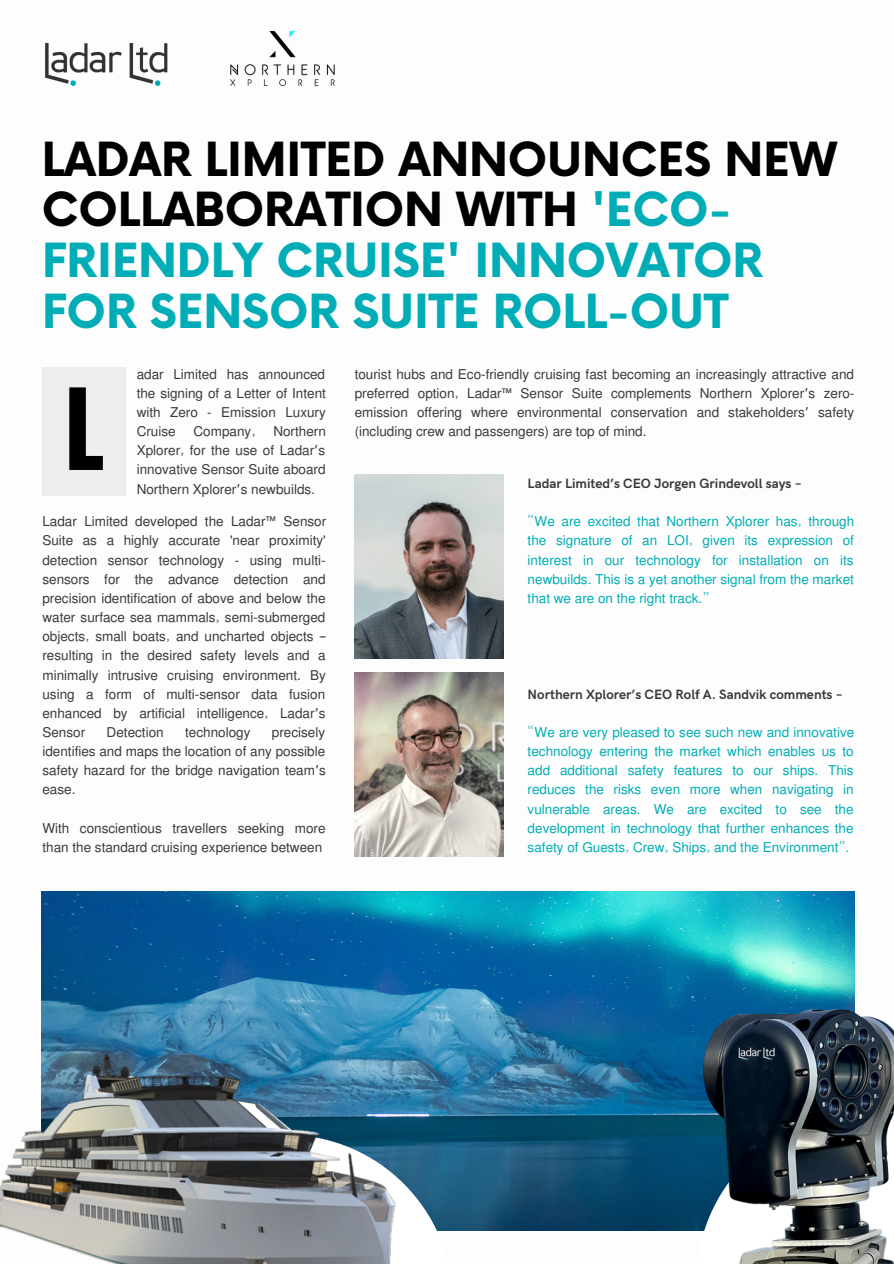
<style>
.page{position:relative;width:894px;height:1264px;background:#fff}
.page>*{position:absolute;margin:0;border:0;box-sizing:border-box;transform-origin:0 0}
.t1{font:96.15px "Anton";color:#000}
.t2{font:700 45.75px/50.7px "Now";letter-spacing:-.005em;color:#00adb6}
.t3{font:13.5px/19.2px "Mukti";color:#3b3939;text-align:justify}
.t4{font:13.5px/19.2px "Mukti";color:#00adb6;text-align:justify}
.t5{font:700 13.5px "HK Grotesk";color:#3b3939}
.s1{color:#000}
.s2{font-family:"Noto Sans Gurmukhi"}
.s3{font-family:"Noto Sans"}
</style>
<div class="page">
<div style="left:42px;top:367px;width:84px;height:129px;background:#efedeb"></div>
<img style="left:45px;top:42px;width:123px;height:44px">
<img style="left:230px;top:30px;width:105px;height:57px">
<img style="left:354px;top:475px;width:149px;height:183px">
<img style="left:354px;top:672px;width:149px;height:184px">
<img style="left:42px;top:891px;width:812px;height:339px">
<svg style="left:410px;top:1134px;width:43px;height:97px;background:#3f7693"></svg>
<img style="left:0;top:1043px;width:410px;height:220px">
<img style="left:699px;top:998px;width:194px;height:265px">
<h2 class="t2" style="left:42px;top:137px;width:796px"><span class="s1">LADAR LIMITED ANNOUNCES NEW<br>COLLABORATION WITH</span> 'ECO-<br>FRIENDLY CRUISE' INNOVATOR<br>FOR SENSOR SUITE ROLL-OUT</h2>
<h1 class="t1" style="left:66px;top:360px;width:40px">L</h1>
<p class="t3" style="left:137px;top:364px;width:191px">adar Limited has announced the signing of a Letter of Intent with Zero - Emission Luxury Cruise</p>
<p class="t3" style="left:193px;top:421px;width:63px">Company,</p>
<p class="t3" style="left:137px;top:421px;width:191px;text-indent:137px">Northern Xplorer, for the use of Ladar<span class="s2">’</span>s innovative Sensor Suite aboard Northern Xplorer<span class="s2">’</span>s newbuilds.</p>
<p class="t3" style="left:42px;top:511px;width:285px">Ladar Limited developed the Ladar<span class="s3">™</span> Sensor Suite as a highly accurate 'near proximity' detection sensor technology - using multi&shy;sensors for the advance detection and precision identification of above and below the water surface sea mammals, semi-submerged objects, small boats, and uncharted objects <span class="s2">– </span>resulting in the desired safety levels and a minimally intrusive cruising environment. By using a form of multi-sensor data fusion enhanced by artificial intelligence, Ladar<span class="s2">’</span>s Sensor</p>
<p class="t3" style="left:42px;top:722px;width:285px;text-indent:229px">precisely identifies and maps the location of any possible safety hazard for the bridge navigation team<span class="s2">’</span>s ease.</p>
<p class="t3" style="left:42px;top:817px;width:284px">With conscientious travellers seeking more than the standard cruising experience between</p>
<p class="t3" style="left:107px;top:722px;width:58px">Detection</p>
<p class="t3" style="left:185px;top:722px;width:67px">technology</p>
<p class="t3" style="left:354px;top:363px;width:501px">tourist hubs and Eco-friendly cruising fast becoming an increasingly attractive and preferred option, Ladar<span class="s3">™</span> Sensor Suite complements Northern Xplorer<span class="s2">’</span>s zero&shy;emission offering where environmental conservation and stakeholders<span class="s2">’</span> safety (including crew and passengers) are top of mind.</p>
<p class="t5" style="left:527px;top:476px;width:275px">Ladar Limited’s CEO Jorgen Grindevoll says –</p>
<p class="t4" style="left:527px;top:511px;width:328px">“We are excited that Northern Xplorer has, through the signature of an LOI, given its expression of interest in our technology for installation on its newbuilds. This is a yet another signal from the market that we are on the right track.”</p>
<p class="t5" style="left:527px;top:686px;width:316px">Northern Xplorer’s CEO Rolf A. Sandvik comments –</p>
<p class="t4" style="left:527px;top:722px;width:328px">“We are very pleased to see such new and innovative technology entering the market which enables us to add additional safety features to our ships. This reduces the risks even more when navigating in vulnerable areas. We are excited to see the development in technology that further enhances the safety of Guests, Crew, Ships, and the Environment”.</p>
</div>
